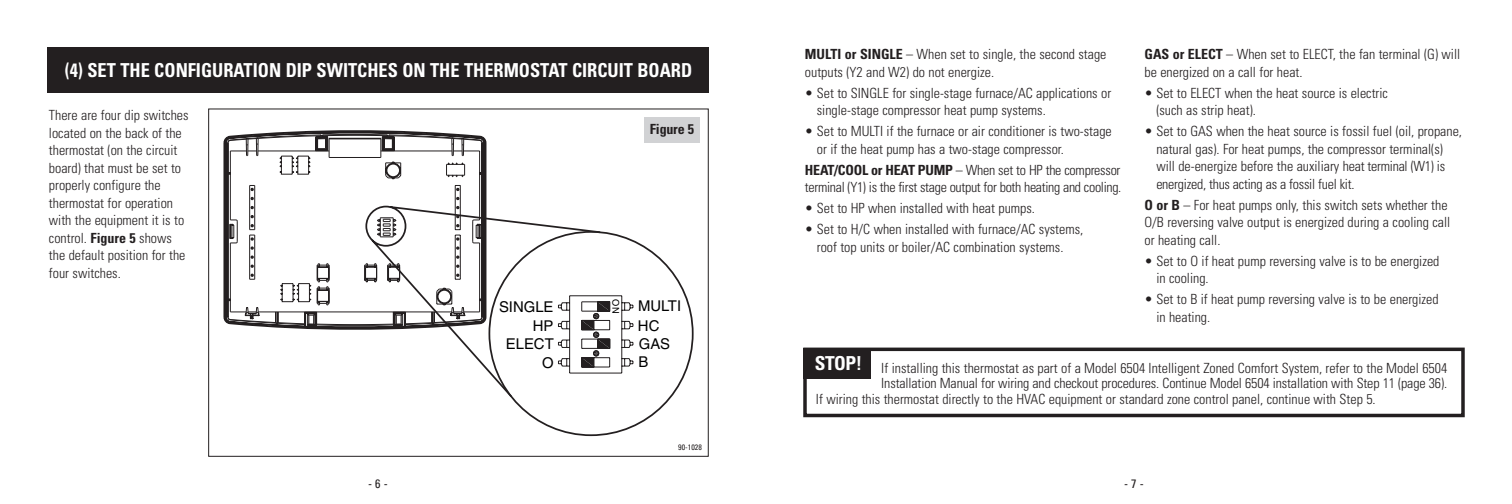
<style>
.page{position:relative;width:1512px;height:504px;background:#fff}
.page>*{position:absolute;margin:0;border:0;box-sizing:border-box;transform-origin:0 0}
.t1{font:700 condensed 19.25px "Univers";color:#fff;scale:.95 1}
.t2{font:700 condensed 19.25px "Univers";color:#fff}
.t3{font:14.88px/18.2px "Helvetica";color:#000;text-align:right}
.t4{font:300 condensed 14px/17.5px "Univers";color:#231f20}
.t5{font:300 condensed 14px/17.5px "Univers";letter-spacing:-.02em;color:#231f20}
.t6{font:700 condensed 14px "Univers";letter-spacing:-.015em;color:#231f20}
.t7{font:condensed 12.25px "Univers";color:#231f20}
.t8{font:9.28px "Helvetica";color:#000}
.t9{font:condensed 7.88px "Univers";color:#231f20}
.s1{font-weight:700}
</style>
<div class="page">
<div style="left:803px;top:348px;width:662px;height:69px;border:4px solid #231f20"></div>
<div style="left:47px;top:47px;width:662px;height:46px;background:#231f20"></div>
<svg style="left:224px;top:130px;width:263px;height:200px"></svg>
<svg style="left:227px;top:135px;width:255px;height:193px"></svg>
<svg style="left:365px;top:205px;width:232px;height:194px"></svg>
<svg style="left:249px;top:155px;width:212px;height:147px"></svg>
<svg style="left:558px;top:295px;width:76px;height:79px"></svg>
<div style="left:803px;top:349px;width:68px;height:30px;background:#231f20"></div>
<div style="left:644px;top:117px;width:56px;height:26px;background:#d1d2d4"></div>
<h1 class="t1" style="left:65px;top:63px;width:662px">(4) SET THE CONFIGURATION DIP SWITCHES ON THE THERMOSTAT CIRCUIT BOARD</h1>
<p class="t4" style="left:49px;top:108px;width:141px">There are four dip switches located on the back of the thermostat (on the circuit board) that must be set to properly configure the thermostat for operation with the equipment it is to control. <span class="s1">Figure 5</span> shows the default position for the four switches.</p>
<p class="t6" style="left:650px;top:124px;width:46px">Figure 5</p>
<p class="t3" style="left:499px;top:299px;width:56px">SINGLE</p>
<p class="t3" style="left:506px;top:318px;width:49px">HP<br>ELECT</p>
<p class="t8" style="left:619px;top:299px;width:15px;rotate:90deg">ON</p>
<p class="t3" style="left:638px;top:298px;width:44px">MULTI</p>
<p class="t3" style="left:639px;top:336px;width:33px">GAS</p>
<p class="t3" style="left:638px;top:318px;width:23px">HC</p>
<p class="t3" style="left:542px;top:355px;width:13px">O</p>
<p class="t3" style="left:638px;top:354px;width:11px">B</p>
<p class="t9" style="left:678px;top:444px;width:25px">90-1028</p>
<p class="t4" style="left:805px;top:47px;width:303px"><span class="s1">MULTI or SINGLE</span> – When set to single, the second stage outputs (Y2 and W2) do not energize.</p>
<p class="t4" style="left:817px;top:85px;width:296px;text-indent:-12px">• Set to SINGLE for single-stage furnace/AC applications or single-stage compressor heat pump systems.</p>
<p class="t4" style="left:817px;top:124px;width:297px;text-indent:-12px">• Set to MULTI if the furnace or air conditioner is two-stage or if the heat pump has a two-stage compressor.</p>
<p class="t5" style="left:805px;top:162px;width:318px"><span class="s1">HEAT/COOL or HEAT PUMP</span> – When set to HP the compressor terminal (Y1) is the first stage output for both heating and cooling.</p>
<p class="t4" style="left:805px;top:201px;width:232px">• Set to HP when installed with heat pumps.</p>
<p class="t4" style="left:805px;top:222px;width:280px;text-align:center">• Set to H/C when installed with furnace/AC systems, roof top units or boiler/AC combination systems.</p>
<p class="t4" style="left:1145px;top:47px;width:317px"><span class="s1">GAS or ELECT</span> – When set to ELECT, the fan terminal (G) will be energized on a call for heat.</p>
<p class="t4" style="left:1156px;top:85px;width:233px;text-indent:-12px">• Set to ELECT when the heat source is electric (such as strip heat).</p>
<p class="t4" style="left:1156px;top:124px;width:307px;text-indent:-12px">• Set to GAS when the heat source is fossil fuel (oil, propane, natural gas). For heat pumps, the compressor terminal(s) will de-energize before the auxiliary heat terminal (W1) is energized, thus acting as a fossil fuel kit.</p>
<p class="t4" style="left:1145px;top:197px;width:307px"><span class="s1">O or B</span> – For heat pumps only, this switch sets whether the<br>O/B reversing valve output is energized during a cooling call or heating call.</p>
<p class="t4" style="left:1156px;top:253px;width:285px;text-indent:-12px">• Set to O if heat pump reversing valve is to be energized in cooling.</p>
<p class="t4" style="left:1156px;top:292px;width:284px;text-indent:-12px">• Set to B if heat pump reversing valve is to be energized in heating.</p>
<h1 class="t2" style="left:815px;top:356px;width:49px">STOP!</h1>
<p class="t4" style="left:881px;top:360px;width:567px">If installing this thermostat as part of a Model 6504 Intelligent Zoned Comfort System, refer to the Model 6504</p>
<p class="t4" style="left:881px;top:376px;width:567px">Installation Manual for wiring and checkout procedures. Continue Model 6504 installation with Step 11 (page 36).</p>
<p class="t4" style="left:816px;top:392px;width:561px">If wiring this thermostat directly to the HVAC equipment or standard zone control panel, continue with Step 5.</p>
<p class="t7" style="left:368px;top:479px;width:21px">- 6-</p>
<p class="t7" style="left:1124px;top:479px;width:21px">- 7-</p>
</div>
